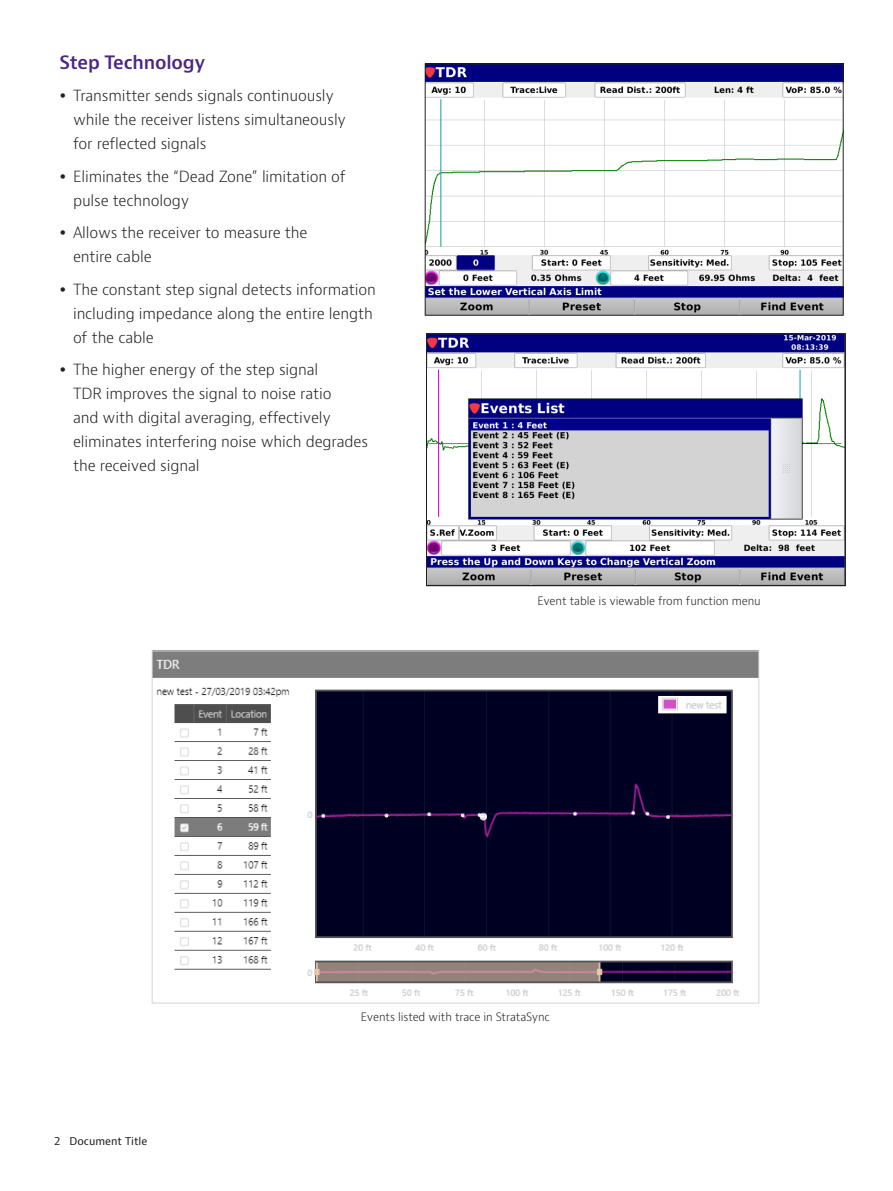
<style>
.page{position:relative;width:893px;height:1191px;background:#fff}
.page>*{position:absolute;margin:0;border:0;box-sizing:border-box;transform-origin:0 0}
.H2_Heading_Purple_12{font:600 18px "Bernino Sans";letter-spacing:-.01em;color:#4a2785}
.t1{font:300 15px/24px "Bernino Sans";letter-spacing:-.01em;color:#231f20}
.P_10_16{font:300 11.25px "Bernino Sans";letter-spacing:-.01em;color:#231f20}
.t2{font:10.5px "Bernino Sans";color:#231f20}
</style>
<div class="page">
<img style="left:427px;top:66px;width:414px;height:247px">
<div style="left:425px;top:64px;width:418px;height:251px;border:1px solid #231f20"></div>
<img style="left:428px;top:336px;width:416px;height:248px">
<div style="left:426px;top:334px;width:420px;height:252px;border:1px solid #231f20"></div>
<img style="left:154px;top:653px;width:603px;height:343px">
<p class="H2_Heading_Purple_12" style="left:60px;top:50px;width:147px">Step Technology</p>
<p class="t1" style="left:73px;top:84px;width:275px">Transmitter sends signals continuously while the receiver listens simultaneously for reflected signals</p>
<p class="t1" style="left:73px;top:164px;width:274px">Eliminates the “Dead Zone” limitation of pulse technology</p>
<p class="t1" style="left:73px;top:221px;width:236px">Allows the receiver to measure the entire cable</p>
<p class="t1" style="left:73px;top:277px;width:304px">The constant step signal detects information including impedance along the entire length of the cable</p>
<p class="t1" style="left:73px;top:358px;width:296px">The higher energy of the step signal<br>TDR improves the signal to noise ratio<br>and with digital averaging, effectively eliminates interfering noise which degrades the received signal</p>
<p class="P_10_16" style="left:537px;top:593px;width:225px">Event table is viewable from function menu</p>
<p class="t2" style="left:54px;top:1134px;width:95px">2 Document Title</p>
<p class="P_10_16" style="left:361px;top:1010px;width:191px">Events listed with trace in StrataSync</p>
</div>
